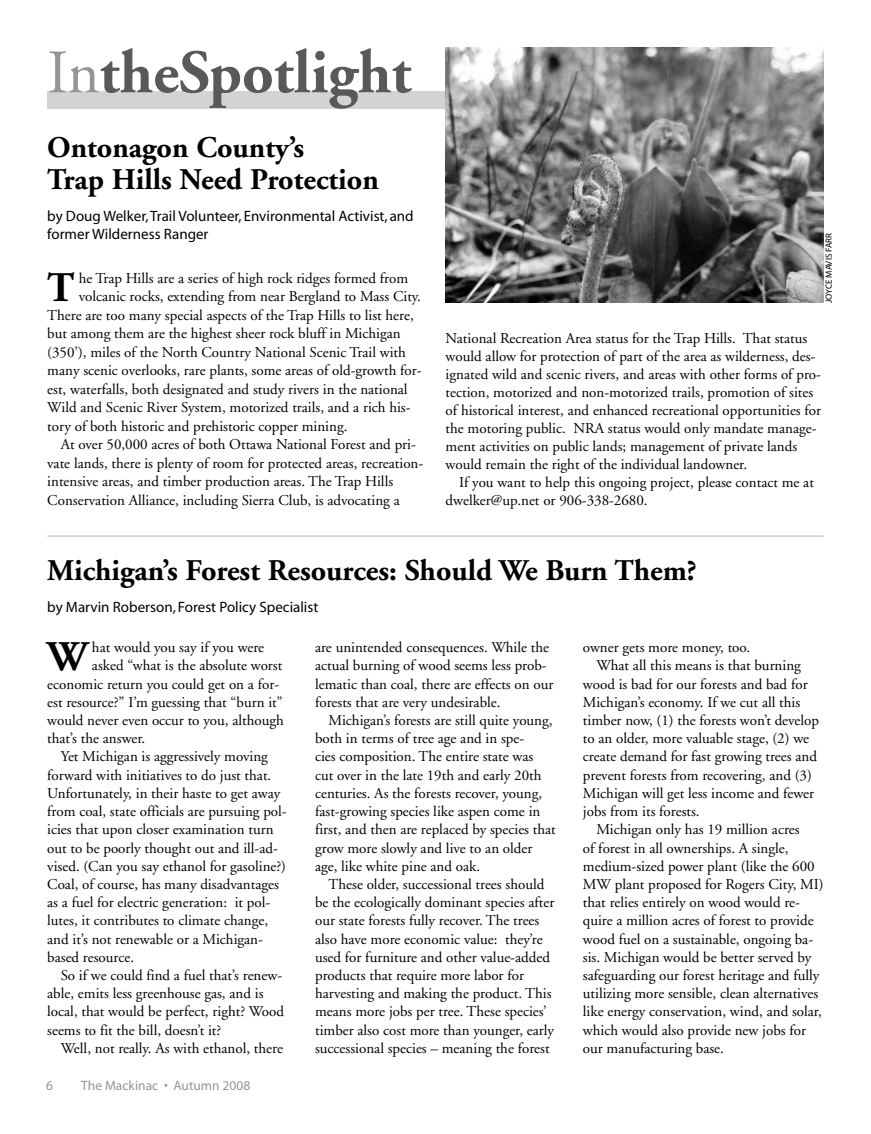
<style>
.page{position:relative;width:871px;height:1134px;background:#fff}
.page>*{position:absolute;margin:0;border:0;box-sizing:border-box;transform-origin:0 0}
.t1{font:700 61.5px "Adobe Garamond";color:#58595b}
.t2{font:700 42.15px "Adobe Garamond";color:#000}
.t3{font:700 30px/32px "Adobe Garamond";color:#000}
.t4{font:15px/18.1px "Adobe Garamond";color:#000}
.t5{font:15px/18.5px "Myriad MM 400 600";color:#000}
.t6{font:13.5px "Myriad MM 400 600";color:#939598}
.t7{font:9px "Myriad MM 400 600";color:#000}
.s1{font-weight:400;color:#939598}
</style>
<div class="page">
<div style="left:47px;top:91px;width:777px;height:18px;background:#d1d3d4"></div>
<hr style="left:47px;top:536px;width:777px;height:1px;background:#bcbdc0">
<img style="left:446px;top:47px;width:378px;height:256px">
<h1 class="t1" style="left:47px;top:39px;width:365px"><span class="s1">In</span>theSpotlight</h1>
<h3 class="t3" style="left:47px;top:132px;width:333px">Ontonagon County’s<br>Trap Hills Need Protection</h3>
<p class="t5" style="left:47px;top:207px;width:368px">by Doug Welker, Trail Volunteer, Environmental Activist, and former Wilderness Ranger</p>
<h2 class="t2" style="left:47px;top:265px;width:29px">T</h2>
<p class="t4" style="left:79px;top:270px;width:331px">he Trap Hills are a series of high rock ridges formed from</p>
<p class="t4" style="left:79px;top:288px;width:344px">volcanic rocks, extending from near Bergland to Mass City.</p>
<p class="t4" style="left:47px;top:306px;width:368px">There are too many special aspects of the Trap Hills to list here,</p>
<p class="t4" style="left:47px;top:325px;width:355px">but among them are the highest sheer rock bluff in Michigan</p>
<p class="t4" style="left:47px;top:343px;width:360px">(350’), miles of the North Country National Scenic Trail with</p>
<p class="t4" style="left:47px;top:362px;width:376px">many scenic overlooks, rare plants, some areas of old-growth for-</p>
<p class="t4" style="left:47px;top:380px;width:362px">est, waterfalls, both designated and study rivers in the national</p>
<p class="t4" style="left:47px;top:399px;width:365px">Wild and Scenic River System, motorized trails, and a rich his-</p>
<p class="t4" style="left:47px;top:417px;width:302px">tory of both historic and prehistoric copper mining.</p>
<p class="t4" style="left:61px;top:436px;width:357px">At over 50,000 acres of both Ottawa National Forest and pri-</p>
<p class="t4" style="left:47px;top:454px;width:377px">vate lands, there is plenty of room for protected areas, recreation-</p>
<p class="t4" style="left:47px;top:473px;width:347px">intensive areas, and timber production areas. The Trap Hills</p>
<p class="t4" style="left:47px;top:491px;width:354px">Conservation Alliance, including Sierra Club, is advocating a</p>
<p class="t7" style="left:824px;top:303px;width:71px;rotate:-90deg">Joyce Mavis Farr</p>
<p class="t4" style="left:446px;top:329px;width:377px">National Recreation Area status for the Trap Hills. That status would allow for protection of part of the area as wilderness, des&shy;ignated wild and scenic rivers, and areas with other forms of pro&shy;tection, motorized and non-motorized trails, promotion of sites of historical interest, and enhanced recreational opportunities for the motoring public. NRA status would only mandate manage&shy;ment activities on public lands; management of private lands would remain the right of the individual landowner.</p>
<p class="t4" style="left:446px;top:473px;width:370px;text-indent:14px">If you want to help this ongoing project, please contact me at dwelker@up.net or 906-338-2680.</p>
<h3 class="t3" style="left:47px;top:556px;width:651px">Michigan’s Forest Resources: Should We Burn Them?</h3>
<p class="t5" style="left:47px;top:599px;width:273px">by Marvin Roberson, Forest Policy Specialist</p>
<h2 class="t2" style="left:47px;top:634px;width:42px">W</h2>
<p class="t4" style="left:92px;top:639px;width:174px">hat would you say if you were</p>
<p class="t4" style="left:315px;top:639px;width:240px">are unintended consequences. While the actual burning of wood seems less prob&shy;lematic than coal, there are effects on our forests that are very undesirable.</p>
<p class="t4" style="left:315px;top:712px;width:242px;text-indent:14px">Michigan’s forests are still quite young, both in terms of tree age and in spe-<br>cies composition. The entire state was<br>cut over in the late 19th and early 20th centuries. As the forests recover, young, fast-growing species like aspen come in first, and then are replaced by species that grow more slowly and live to an older age, like white pine and oak.</p>
<p class="t4" style="left:315px;top:876px;width:241px;text-indent:14px">These older, successional trees should be the ecologically dominant species after our state forests fully recover. The trees also have more economic value: they’re used for furniture and other value-added products that require more labor for harvesting and making the product. This means more jobs per tree. These species’ timber also cost more than younger, early successional species – meaning the forest</p>
<p class="t4" style="left:583px;top:639px;width:169px">owner gets more money, too.</p>
<p class="t4" style="left:596px;top:657px;width:206px">What all this means is that burning</p>
<p class="t4" style="left:583px;top:675px;width:226px">wood is bad for our forests and bad for</p>
<p class="t4" style="left:583px;top:693px;width:219px">Michigan’s economy. If we cut all this</p>
<p class="t4" style="left:583px;top:712px;width:238px">timber now, (1) the forests won’t develop</p>
<p class="t4" style="left:583px;top:730px;width:228px">to an older, more valuable stage, (2) we</p>
<p class="t4" style="left:583px;top:748px;width:236px">create demand for fast growing trees and</p>
<p class="t4" style="left:583px;top:766px;width:230px">prevent forests from recovering, and (3)</p>
<p class="t4" style="left:583px;top:784px;width:233px">Michigan will get less income and fewer</p>
<p class="t4" style="left:583px;top:803px;width:118px">jobs from its forests.</p>
<p class="t4" style="left:596px;top:821px;width:205px">Michigan only has 19 million acres</p>
<p class="t4" style="left:583px;top:839px;width:207px">of forest in all ownerships. A single,</p>
<p class="t4" style="left:583px;top:857px;width:233px">medium-sized power plant (like the 600</p>
<p class="t4" style="left:583px;top:876px;width:242px">MW plant proposed for Rogers City, MI)</p>
<p class="t4" style="left:583px;top:894px;width:218px">that relies entirely on wood would re-</p>
<p class="t4" style="left:583px;top:912px;width:232px">quire a million acres of forest to provide</p>
<p class="t4" style="left:583px;top:930px;width:232px">wood fuel on a sustainable, ongoing ba-</p>
<p class="t4" style="left:583px;top:948px;width:230px">sis. Michigan would be better served by</p>
<p class="t4" style="left:583px;top:967px;width:238px">safeguarding our forest heritage and fully</p>
<p class="t4" style="left:583px;top:985px;width:237px">utilizing more sensible, clean alternatives</p>
<p class="t4" style="left:583px;top:1003px;width:240px">like energy conservation, wind, and solar,</p>
<p class="t4" style="left:583px;top:1021px;width:225px">which would also provide new jobs for</p>
<p class="t4" style="left:583px;top:1039px;width:143px">our manufacturing base.</p>
<p class="t4" style="left:92px;top:657px;width:192px">asked “what is the absolute worst</p>
<p class="t4" style="left:47px;top:675px;width:233px">economic return you could get on a for-</p>
<p class="t4" style="left:47px;top:693px;width:237px">est resource?” I’m guessing that “burn it”</p>
<p class="t4" style="left:47px;top:712px;width:238px">would never even occur to you, although</p>
<p class="t4" style="left:47px;top:730px;width:100px">that’s the answer.</p>
<p class="t4" style="left:61px;top:748px;width:209px">Yet Michigan is aggressively moving</p>
<p class="t4" style="left:47px;top:766px;width:226px">forward with initiatives to do just that.</p>
<p class="t4" style="left:47px;top:784px;width:235px">Unfortunately, in their haste to get away</p>
<p class="t4" style="left:47px;top:803px;width:241px">from coal, state officials are pursuing pol-</p>
<p class="t4" style="left:47px;top:821px;width:228px">icies that upon closer examination turn</p>
<p class="t4" style="left:47px;top:839px;width:232px">out to be poorly thought out and ill-ad-</p>
<p class="t4" style="left:47px;top:857px;width:240px">vised. (Can you say ethanol for gasoline?)</p>
<p class="t4" style="left:47px;top:876px;width:233px">Coal, of course, has many disadvantages</p>
<p class="t4" style="left:47px;top:894px;width:225px">as a fuel for electric generation: it pol-</p>
<p class="t4" style="left:47px;top:912px;width:222px">lutes, it contributes to climate change,</p>
<p class="t4" style="left:47px;top:930px;width:217px">and it’s not renewable or a Michigan-</p>
<p class="t4" style="left:47px;top:948px;width:88px">based resource.</p>
<p class="t4" style="left:61px;top:967px;width:223px">So if we could find a fuel that’s renew-</p>
<p class="t4" style="left:47px;top:985px;width:218px">able, emits less greenhouse gas, and is</p>
<p class="t4" style="left:47px;top:1003px;width:238px">local, that would be perfect, right? Wood</p>
<p class="t4" style="left:47px;top:1021px;width:176px">seems to fit the bill, doesn’t it?</p>
<p class="t4" style="left:61px;top:1039px;width:224px">Well, not really. As with ethanol, there</p>
<p class="t6" style="left:46px;top:1079px;width:8px">6</p>
<p class="t6" style="left:81px;top:1079px;width:170px">The Mackinac • Autumn 2008</p>
</div>
